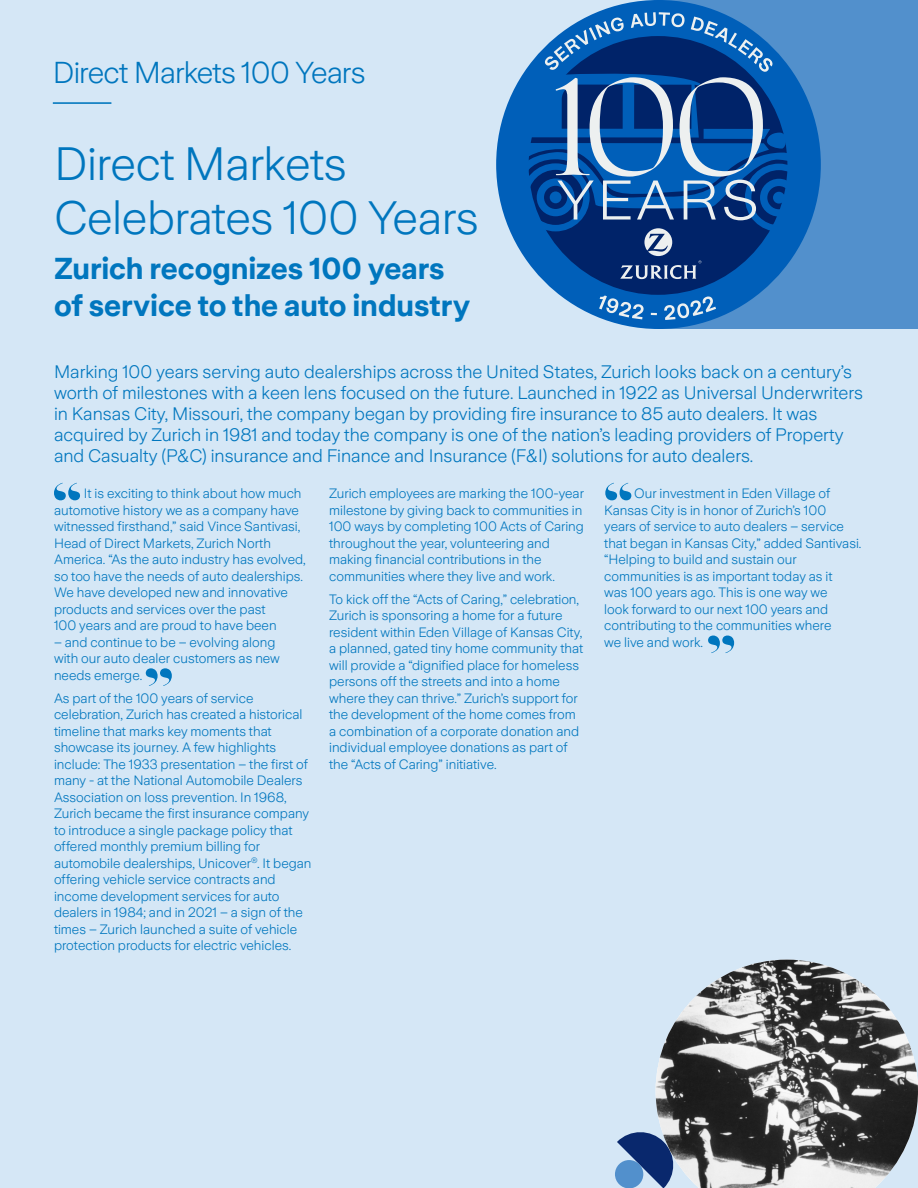
<style>
.page{position:relative;width:918px;height:1188px;background:#d5e7f6}
.page>*{position:absolute;margin:0;border:0;box-sizing:border-box;transform-origin:0 0}
._8_5___10_Fruitiger{font:300 46.5px/53.8px "Zurich Sans";letter-spacing:-.01em;color:#0076be}
._32_36_Frutiger_Ligh{font:700 30px/37.3px "Zurich Sans";letter-spacing:-.005em;color:#0076be}
._32_36_Frutiger_Ligh-2{font:300 30px "Zurich Sans";letter-spacing:-.025em;color:#0076be}
._8_5___10_Fruitiger-2{font:300 18px/21px "Zurich Sans";color:#0076be}
._8_5___10_Fruitiger-3{font:300 13.5px/16.5px "Zurich Sans";color:#0076be}
</style>
<div class="page">
<hr style="left:53px;top:103px;width:58px;height:1px;background:#0076be">
<div style="left:659px;top:0;width:259px;height:329px;background:#5290cc"></div>
<div style="left:496px;top:0;width:325px;height:329px;background:#005fb9;border-radius:50%"></div>
<div style="left:529px;top:36px;width:258px;height:259px;background:#002369;border-radius:50%"></div>
<svg style="left:599px;top:295px;width:45px;height:24px"></svg>
<svg style="left:651px;top:313px;width:6px;height:2px"></svg>
<svg style="left:664px;top:296px;width:52px;height:24px"></svg>
<svg style="left:504px;top:12px;width:309px;height:267px"></svg>
<svg style="left:617px;top:1132px;width:39px;height:56px"></svg>
<div style="left:615px;top:1160px;width:28px;height:28px;background:#5290cc;border-radius:50%"></div>
<img style="left:656px;top:960px;width:262px;height:228px">
<svg style="left:54px;top:483px;width:26px;height:17px"></svg>
<svg style="left:146px;top:668px;width:26px;height:18px"></svg>
<svg style="left:605px;top:483px;width:26px;height:17px"></svg>
<svg style="left:708px;top:636px;width:26px;height:17px"></svg>
<p class="_32_36_Frutiger_Ligh-2" style="left:53px;top:56px;width:314px">Direct Markets 100 Years</p>
<p class="_8_5___10_Fruitiger" style="left:54px;top:138px;width:426px">Direct Markets<br>Celebrates 100 Years</p>
<p class="_32_36_Frutiger_Ligh" style="left:54px;top:251px;width:418px">Zurich recognizes 100 years of service to the auto industry</p>
<p class="_8_5___10_Fruitiger-2" style="left:54px;top:362px;width:810px">Marking 100 years serving auto dealerships across the United States, Zurich looks back on a century’s worth of milestones with a keen lens focused on the future. Launched in 1922 as Universal Underwriters in Kansas City, Missouri, the company began by providing fire insurance to 85 auto dealers. It was acquired by Zurich in 1981 and today the company is one of the nation’s leading providers of Property and Casualty (P&amp;C) insurance and Finance and Insurance (F&amp;I) solutions for auto dealers.</p>
<p class="_8_5___10_Fruitiger-3" style="left:54px;top:485px;width:253px;text-indent:30px">It is exciting to think about how much automotive history we as a company have witnessed firsthand,” said Vince Santivasi, Head of Direct Markets, Zurich North America. “As the auto industry has evolved, so too have the needs of auto dealerships.<br>We have developed new and innovative products and services over the past<br>100 years and are proud to have been</p>
<p class="_8_5___10_Fruitiger-3" style="left:54px;top:634px;width:227px">– and continue to be – evolving along with our auto dealer customers as new needs emerge.</p>
<p class="_8_5___10_Fruitiger-3" style="left:54px;top:690px;width:259px">As part of the 100 years of service celebration, Zurich has created a historical timeline that marks key moments that showcase its journey. A few highlights include: The 1933 presentation – the first of many - at the National Automobile Dealers Association on loss prevention. In 1968, Zurich became the first insurance company to introduce a single package policy that offered monthly premium billing for automobile dealerships, Unicover<sup>®</sup>. It began offering vehicle service contracts and income development services for auto dealers in 1984; and in 2021 – a sign of the times – Zurich launched a suite of vehicle protection products for electric vehicles.</p>
<p class="_8_5___10_Fruitiger-3" style="left:329px;top:485px;width:256px">Zurich employees are marking the 100-year milestone by giving back to communities in 100 ways by completing 100 Acts of Caring throughout the year, volunteering and making financial contributions in the communities where they live and work.</p>
<p class="_8_5___10_Fruitiger-3" style="left:329px;top:591px;width:256px">To kick off the “Acts of Caring,” celebration, Zurich is sponsoring a home for a future resident within Eden Village of Kansas City, a planned, gated tiny home community that will provide a “dignified place for homeless persons off the streets and into a home where they can thrive.” Zurich’s support for the development of the home comes from a combination of a corporate donation and individual employee donations as part of the “Acts of Caring” initiative.</p>
<p class="_8_5___10_Fruitiger-3" style="left:604px;top:485px;width:259px;text-indent:30px">Our investment in Eden Village of Kansas City is in honor of Zurich’s 100<br>years of service to auto dealers – service that began in Kansas City,” added Santivasi. “Helping to build and sustain our communities is as important today as it<br>was 100 years ago. This is one way we<br>look forward to our next 100 years and contributing to the communities where<br>we live and work.</p>
</div>
